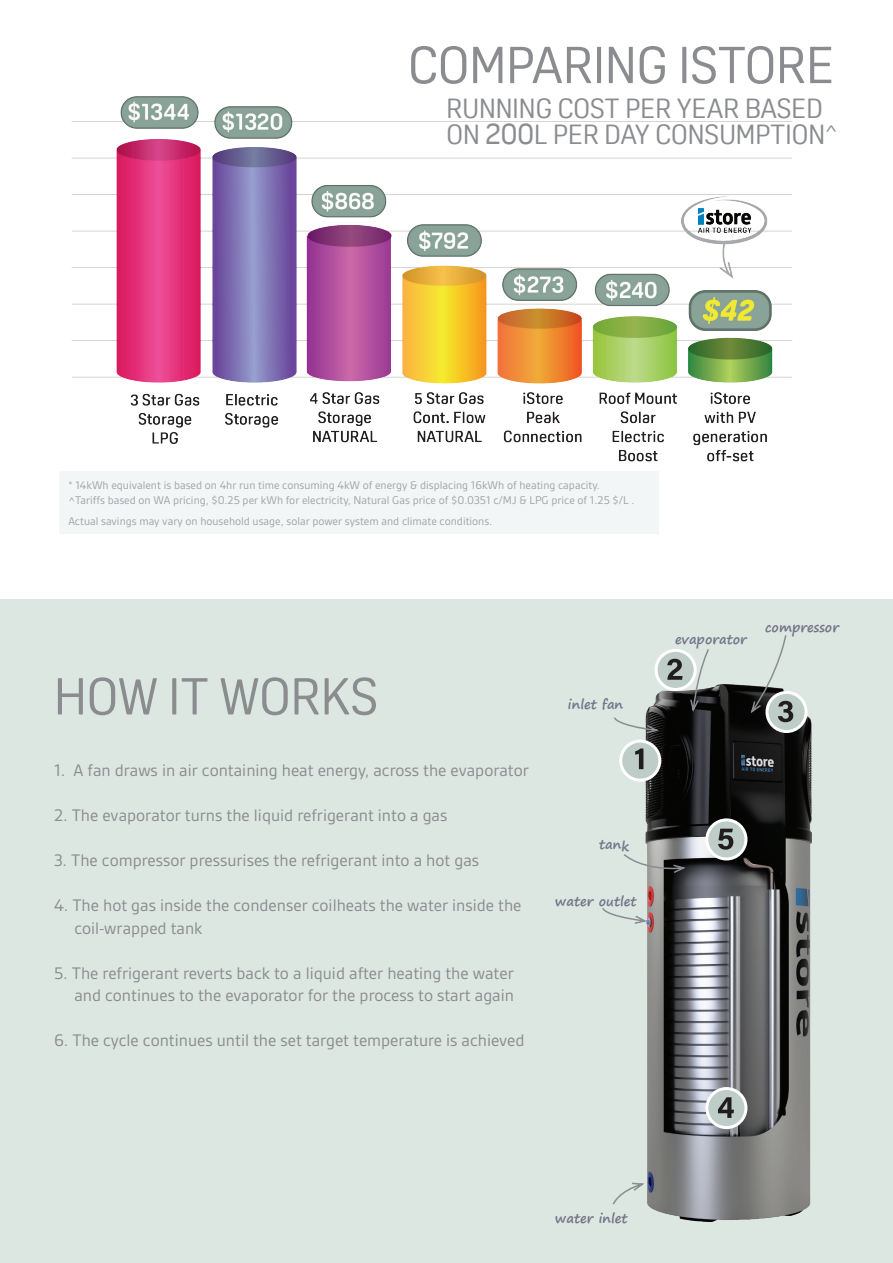
<style>
.page{position:relative;width:893px;height:1263px;background:#fff}
.page>*{position:absolute;margin:0;border:0;box-sizing:border-box;transform-origin:0 0}
.t1{font:51px "Oscine";color:#8a8c8f}
.t2{font:27px/25.5px "Oscine";color:#8a8c8f}
.t3{font:18px/22.5px "Gesta";color:#8a8c8f}
.t4{font:700 13.05px "Segoe Print";color:#737687}
.t5{font:12px/15px "Gesta";color:#a1a3a6}
.s1{font-size:30px}
</style>
<div class="page">
<div style="left:0;top:600px;width:893px;height:663px;background:#dde7e2"></div>
<img style="left:649px;top:691px;width:163px;height:531px">
<img style="left:72px;top:96px;width:720px;height:429px">
<div style="left:59px;top:471px;width:599px;height:63px;background:#f3f6f7"></div>
<svg style="left:767px;top:692px;width:39px;height:40px"></svg>
<svg style="left:787px;top:701px;width:6px;height:21px"></svg>
<div style="left:765px;top:691px;width:43px;height:42px;border:3px solid #fff;border-radius:50%"></div>
<svg style="left:602px;top:635px;width:185px;height:571px"></svg>
<h1 class="t1" style="left:408px;top:36px;width:428px">COMPARING ISTORE</h1>
<h2 class="t2" style="left:446px;top:96px;width:393px">RUNNING COST PER YEAR BASED<br>ON <span class="s1">200</span>L PER DAY CONSUMPTION<sup>^</sup></h2>
<p class="t5" style="left:68px;top:477px;width:568px">* 14kWh equivalent is based on 4hr run time consuming 4kW of energy &amp; displacing 16kWh of heating capacity. ^Tariffs based on WA pricing, $0.25 per kWh for electricity, Natural Gas price of $0.0351 c/MJ &amp; LPG price of 1.25 $/L .</p>
<p class="t5" style="left:68px;top:513px;width:425px">Actual savings may vary on household usage, solar power system and climate conditions.</p>
<h1 class="t1" style="left:54px;top:668px;width:326px">HOW IT WORKS</h1>
<p class="t3" style="left:54px;top:759px;width:476px">1. A fan draws in air containing heat energy, across the evaporator</p>
<p class="t3" style="left:54px;top:804px;width:395px">2. The evaporator turns the liquid refrigerant into a gas</p>
<p class="t3" style="left:54px;top:849px;width:427px">3. The compressor pressurises the refrigerant into a hot gas</p>
<p class="t3" style="left:74px;top:894px;width:449px;text-indent:-20px">4. The hot gas inside the condenser coilheats the water inside the coil-wrapped tank</p>
<p class="t3" style="left:54px;top:962px;width:462px;text-align:right">5. The refrigerant reverts back to a liquid after heating the water and continues to the evaporator for the process to start again</p>
<p class="t3" style="left:54px;top:1029px;width:472px">6. The cycle continues until the set target temperature is achieved</p>
<p class="t4" style="left:568px;top:692px;width:57px">inlet fan</p>
<p class="t4" style="left:599px;top:833px;width:32px">tank</p>
<p class="t4" style="left:555px;top:889px;width:83px">water outlet</p>
<p class="t4" style="left:675px;top:628px;width:73px">evaporator</p>
<p class="t4" style="left:765px;top:616px;width:75px">compressor</p>
<p class="t4" style="left:555px;top:1206px;width:74px">water inlet</p>
</div>
